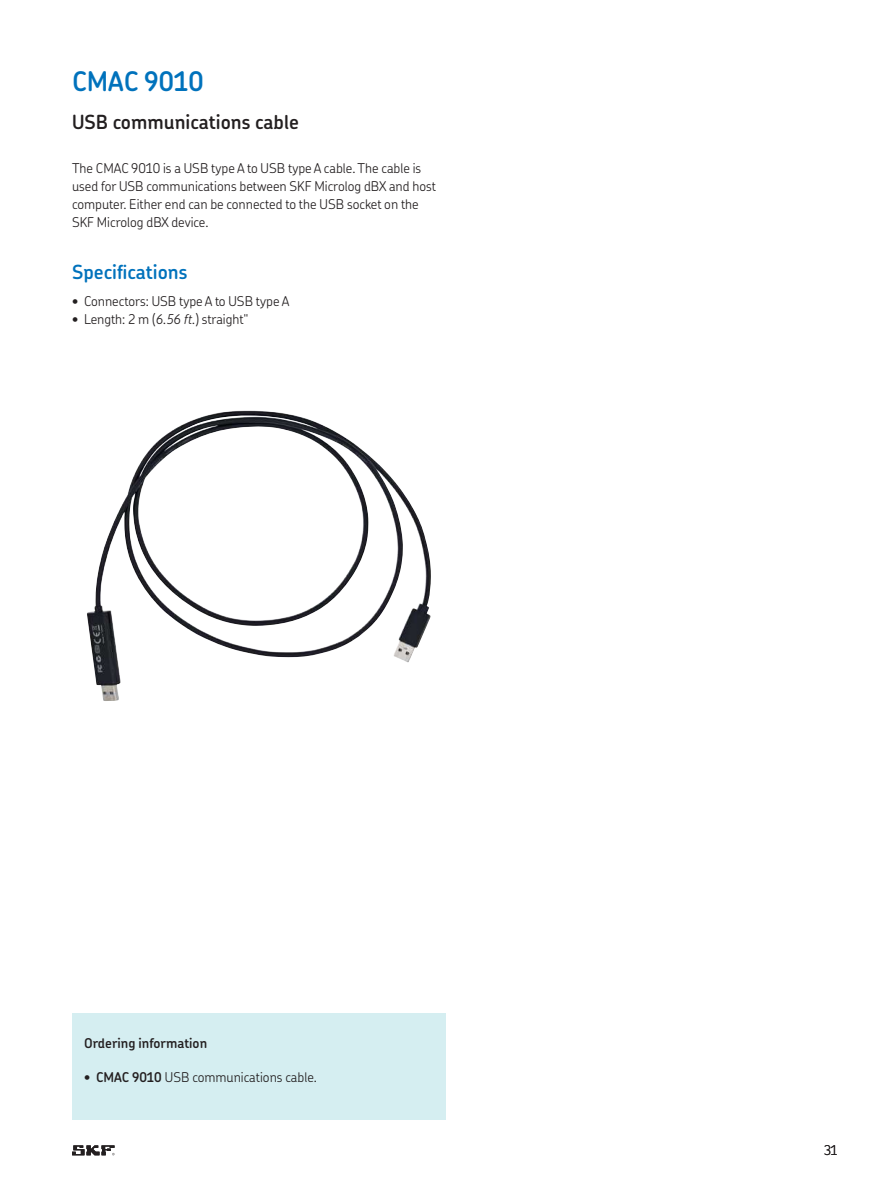
<style>
.page{position:relative;width:893px;height:1191px;background:#fff}
.page>*{position:absolute;margin:0;border:0;box-sizing:border-box;transform-origin:0 0}
.t1{font:600 27px "SKF Chevin OT";color:#0072bc}
.t2{font:600 19.5px "SKF Chevin OT";color:#231f20}
.t3{font:600 19.5px "SKF Chevin OT";color:#0072bc}
.t4{font:300 13.5px/17.9px "SKF Chevin OT";color:#231f20}
.t5{font:600 13.5px "SKF Chevin OT";color:#231f20}
.s1{font-style:italic}
.s2{font-weight:600}
</style>
<div class="page">
<div style="left:72px;top:1013px;width:374px;height:107px;background:#d5eef1"></div>
<img style="left:87px;top:411px;width:344px;height:290px">
<svg style="left:72px;top:1145px;width:43px;height:10px"></svg>
<h1 class="t1" style="left:72px;top:69px;width:133px">CMAC 9010</h1>
<h2 class="t2" style="left:72px;top:113px;width:228px">USB communications cable</h2>
<p class="t4" style="left:72px;top:160px;width:365px">The CMAC 9010 is a USB type A to USB type A cable. The cable is used for USB communications between SKF Microlog dBX and host computer. Either end can be connected to the USB socket on the SKF Microlog dBX device.</p>
<h2 class="t3" style="left:72px;top:263px;width:117px">Specifications</h2>
<p class="t4" style="left:72px;top:293px;width:219px">• Connectors: USB type A to USB type A</p>
<p class="t4" style="left:72px;top:311px;width:178px">• Length: 2 m (<span class="s1">6.56 ft.</span>) straight"</p>
<p class="t5" style="left:84px;top:1036px;width:125px">Ordering information</p>
<p class="t4" style="left:84px;top:1069px;width:234px">• <span class="s2">CMAC 9010</span> USB communications cable.</p>
<p class="t4" style="left:823px;top:1142px;width:15px">31</p>
</div>
